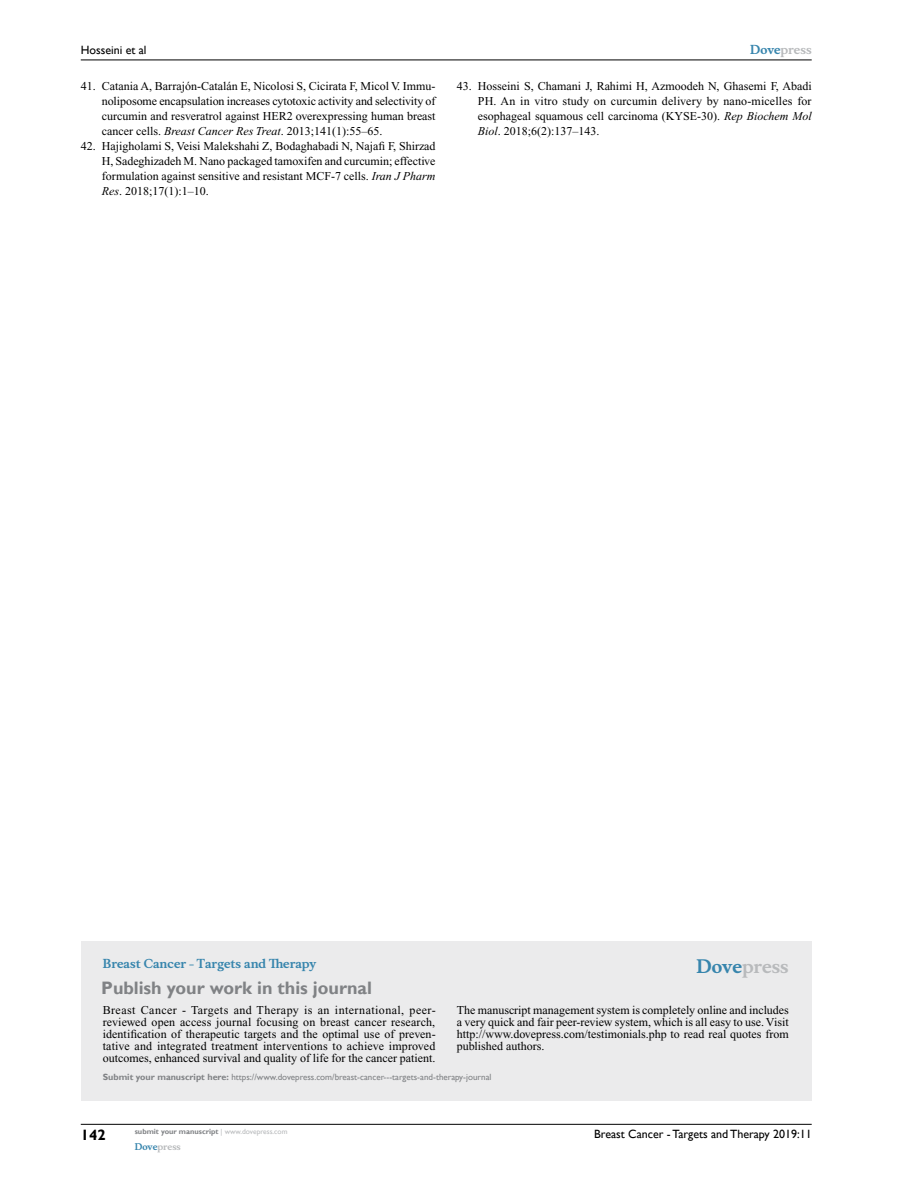
<style>
.page{position:relative;width:918px;height:1188px;background:#fff}
.page>*{position:absolute;margin:0;border:0;box-sizing:border-box;transform-origin:0 0}
.t1{font:700 18px "Gill Sans";color:#808285}
.t2{font:700 18px "Musee";color:#b8babc}
.t3{font:700 15px "Gill Sans";color:#000}
.t4{font:12px/15px "Times New Roman";color:#000;text-align:justify}
.t5{font:12px "Gill Sans";color:#000}
.t6{font:700 12px "Musee";color:#3785ad}
.t7{font:700 12px "Musee";color:#b8babc}
.t8{font:9px "Gill Sans";color:#808285}
.t9{font:700 9px "Musee";color:#b8babc}
.t10{font:700 7.5px "Gill Sans";color:#808285}
.s1{font-style:italic}
.s2{color:#3785ad}
.s3{font-weight:700}
.s4{font-weight:400;color:#b8babc}
</style>
<div class="page">
<div style="left:81px;top:941px;width:731px;height:160px;background:#ebebec"></div>
<hr style="left:81px;top:1124px;width:731px;height:1px;background:#000">
<hr style="left:81px;top:60px;width:731px;height:1px;background:#000">
<p class="t5" style="left:81px;top:43px;width:67px">Hosseini et al</p>
<p class="t4" style="left:102px;top:79px;width:335px;text-indent:-21px">41. Catania A, Barrajón-Catalán E, Nicolosi S, Cicirata F, Micol V. Immu&shy;noliposome encapsulation increases cytotoxic activity and selectivity of curcumin and resveratrol against HER2 overexpressing human breast cancer cells. <span class="s1">Breast Cancer Res Treat</span>. 2013;141(1):55–65.</p>
<p class="t4" style="left:102px;top:139px;width:335px;text-indent:-21px">42. Hajigholami S, Veisi Malekshahi Z, Bodaghabadi N, Najafi F, Shirzad H, Sadeghizadeh M. Nano packaged tamoxifen and curcumin; effective formulation against sensitive and resistant MCF-7 cells. <span class="s1">Iran J Pharm Res</span>. 2018;17(1):1–10.</p>
<p class="t7" style="left:750px;top:43px;width:63px"><span class="s2">Dove</span>press</p>
<p class="t4" style="left:478px;top:79px;width:335px;text-indent:-21px">43. Hosseini S, Chamani J, Rahimi H, Azmoodeh N, Ghasemi F, Abadi PH. An in vitro study on curcumin delivery by nano-micelles for esophageal squamous cell carcinoma (KYSE-30). <span class="s1">Rep Biochem Mol Biol</span>. 2018;6(2):137–143.</p>
<p class="t6" style="left:103px;top:956px;width:215px">Breast Cancer - Targets and Therapy</p>
<h1 class="t1" style="left:101px;top:977px;width:272px">Publish your work in this journal</h1>
<h1 class="t2" style="left:697px;top:955px;width:94px"><span class="s2">Dove</span>press</h1>
<p class="t4" style="left:103px;top:1004px;width:334px;line-height:12px">Breast Cancer - Targets and Therapy is an international, peer&shy;reviewed open access journal focusing on breast cancer research, identification of therapeutic targets and the optimal use of preven&shy;tative and integrated treatment interventions to achieve improved outcomes, enhanced survival and quality of life for the cancer patient.</p>
<p class="t4" style="left:457px;top:1004px;width:334px;line-height:12px">The manuscript management system is completely online and includes a very quick and fair peer-review system, which is all easy to use. Visit http://www.dovepress.com/testimonials.php to read real quotes from published authors.</p>
<p class="t8" style="left:103px;top:1072px;width:390px"><span class="s3">Submit your manuscript here:</span> https://www.dovepress.com/breast-cancer---targets-and-therapy-journal</p>
<p class="t3" style="left:81px;top:1126px;width:26px">142</p>
<p class="t10" style="left:135px;top:1127px;width:154px">submit your manuscript <span class="s4">| www.dovepress.com</span></p>
<p class="t9" style="left:135px;top:1141px;width:48px"><span class="s2">Dove</span>press</p>
<p class="t5" style="left:594px;top:1127px;width:219px">Breast Cancer - Targets and Therapy 2019:11</p>
</div>
